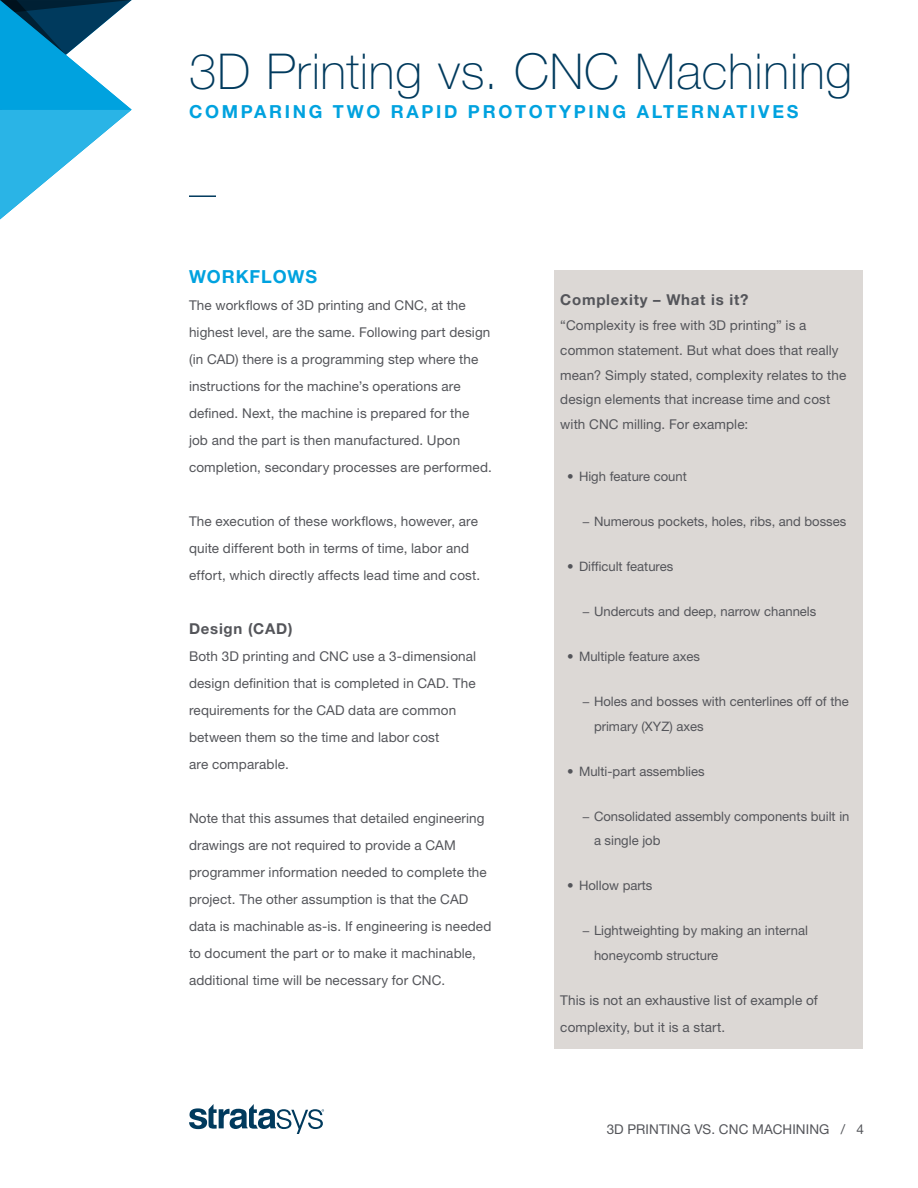
<style>
.page{position:relative;width:918px;height:1188px;background:#fff}
.page>*{position:absolute;margin:0;border:0;box-sizing:border-box;transform-origin:0 0}
.t1{font:100 49.5px "Helvetica Neue LT Std";letter-spacing:.015em;color:#003a5d}
.WP_-_Paragraph_Heade{font:700 18px "Helvetica Neue LT Std";letter-spacing:.15em;color:#00a2df}
.WP_-_Paragraph_Heade-2{font:700 18px "Helvetica Neue LT Std";letter-spacing:.05em;color:#00a2df}
.WP_-_Paragraph_Subhe{font:700 15px "Helvetica Neue LT Std";letter-spacing:.05em;color:#54555a}
.WP_-_Body_Copy{font:13.5px/27px "Helvetica Neue LT Std";letter-spacing:.01em;color:#54555a}
.t2{font:13.05px/24.8px "Helvetica Neue LT Std";color:#54555a}
</style>
<div class="page">
<svg style="left:189px;top:1104px;width:135px;height:30px"></svg>
<svg style="left:0;top:0;width:132px;height:219px"></svg>
<hr style="left:189px;top:195px;width:27px;height:2px;background:#003a5d">
<div style="left:554px;top:271px;width:309px;height:778px;background:#dcd8d5"></div>
<h1 class="t1" style="left:189px;top:43px;width:665px">3D Printing vs. CNC Machining</h1>
<h2 class="WP_-_Paragraph_Heade" style="left:189px;top:100px;width:611px">COMPARING TWO RAPID PROTOTYPING ALTERNATIVES</h2>
<p class="WP_-_Paragraph_Heade-2" style="left:189px;top:265px;width:130px">WORKFLOWS</p>
<p class="WP_-_Body_Copy" style="left:189px;top:291px;width:304px">The workflows of 3D printing and CNC, at the highest level, are the same. Following part design (in CAD) there is a programming step where the instructions for the machine’s operations are defined. Next, the machine is prepared for the<br>job and the part is then manufactured. Upon completion, secondary processes are performed.</p>
<p class="WP_-_Body_Copy" style="left:189px;top:507px;width:293px">The execution of these workflows, however, are quite different both in terms of time, labor and effort, which directly affects lead time and cost.</p>
<p class="WP_-_Paragraph_Subhe" style="left:189px;top:619px;width:105px">Design (CAD)</p>
<p class="WP_-_Body_Copy" style="left:189px;top:642px;width:289px">Both 3D printing and CNC use a 3-dimensional design definition that is completed in CAD. The requirements for the CAD data are common between them so the time and labor cost<br>are comparable.</p>
<p class="WP_-_Body_Copy" style="left:189px;top:804px;width:304px">Note that this assumes that detailed engineering drawings are not required to provide a CAM programmer information needed to complete the project. The other assumption is that the CAD data is machinable as-is. If engineering is needed to document the part or to make it machinable, additional time will be necessary for CNC.</p>
<p class="WP_-_Paragraph_Subhe" style="left:560px;top:291px;width:190px">Complexity – What is it?</p>
<p class="WP_-_Body_Copy" style="left:560px;top:313px;width:288px;line-height:24.8px">“Complexity is free with 3D printing” is a common statement. But what does that really mean? Simply stated, complexity relates to the design elements that increase time and cost with CNC milling. For example:</p>
<p class="t2" style="left:567px;top:464px;width:121px">• High feature count</p>
<p class="t2" style="left:582px;top:509px;width:266px">− Numerous pockets, holes, ribs, and bosses</p>
<p class="t2" style="left:567px;top:554px;width:108px">• Difficult features</p>
<p class="t2" style="left:582px;top:599px;width:236px">− Undercuts and deep, narrow channels</p>
<p class="t2" style="left:567px;top:644px;width:135px">• Multiple feature axes</p>
<p class="t2" style="left:594px;top:689px;width:256px;text-indent:-12px">− Holes and bosses with centerlines off of the primary (XYZ) axes</p>
<p class="t2" style="left:567px;top:759px;width:139px">• Multi-part assemblies</p>
<p class="t2" style="left:594px;top:804px;width:257px;text-indent:-12px">− Consolidated assembly components built in a single job</p>
<p class="t2" style="left:567px;top:873px;width:87px">• Hollow parts</p>
<p class="t2" style="left:594px;top:918px;width:215px;text-indent:-12px">− Lightweighting by making an internal honeycomb structure</p>
<p class="WP_-_Body_Copy" style="left:560px;top:987px;width:259px">This is not an exhaustive list of example of complexity, but it is a start.</p>
<p class="WP_-_Body_Copy" style="left:607px;top:1116px;width:259px">3D PRINTING VS. CNC MACHINING / 4</p>
</div>
